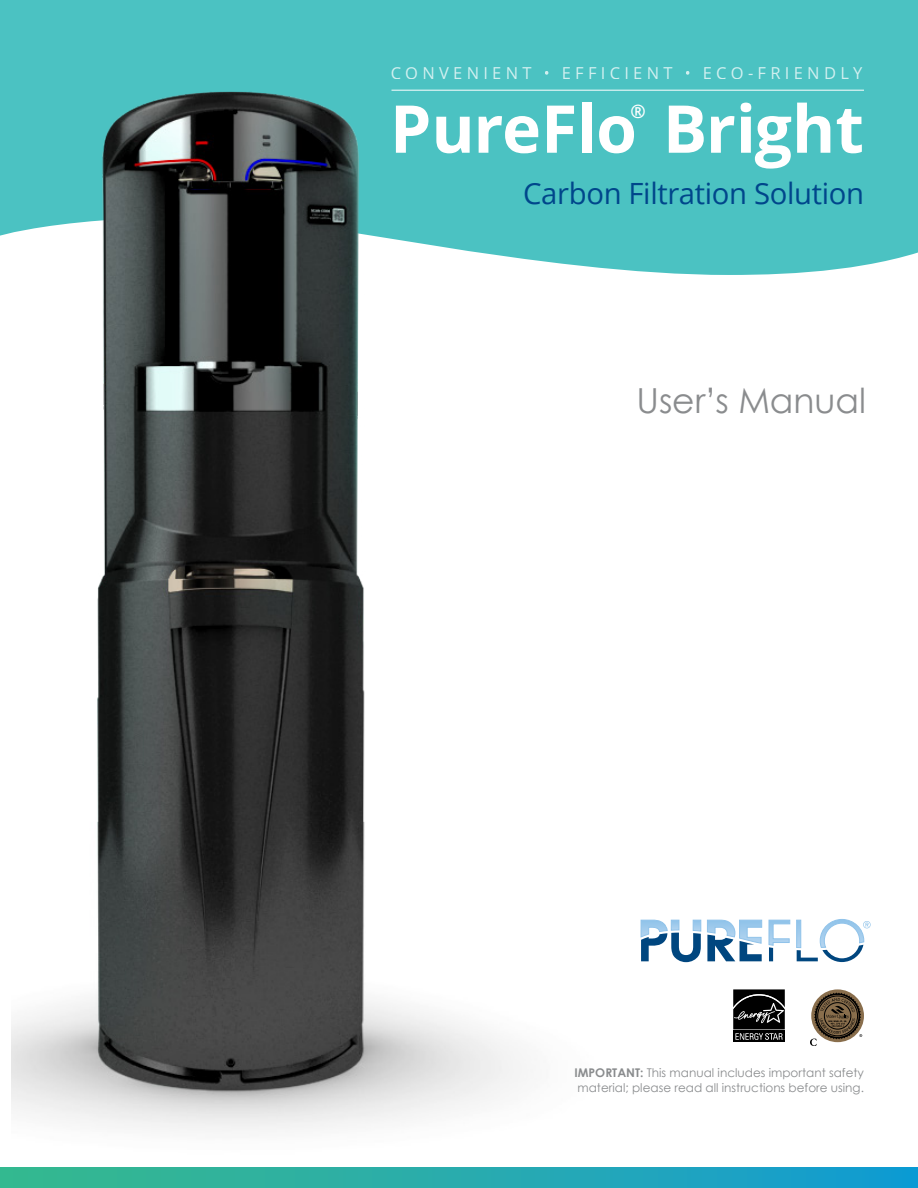
<style>
.page{position:relative;width:918px;height:1188px;background:#fff}
.page>*{position:absolute;margin:0;border:0;box-sizing:border-box;transform-origin:0 0}
.t1{font:700 66px "Open Sans";color:#fff}
.t2{font:34.5px "Century Gothic";color:#8a8c8e}
.t3{font:29.25px "Open Sans";letter-spacing:-.01em;color:#00468b}
.t4{font:700 18.3px "Open Sans";color:#fff}
.t5{font:16.5px "Open Sans";letter-spacing:.26em;color:#fff}
.t6{font:12px/14.4px "Century Gothic";color:#8a8c8e}
.s1{font-weight:700}
</style>
<div class="page">
<div style="left:0;top:0;width:918px;height:273px;background:#4bc2c2"></div>
<img style="left:12px;top:54px;width:786px;height:1077px">
<hr style="left:392px;top:90px;width:472px;height:1px;background:#fff">
<div style="left:0;top:1167px;width:918px;height:21px;background:linear-gradient(to right,#39ba8b,#139cd2)"></div>
<div style="left:733px;top:1031px;width:52px;height:11px;background:#000"></div>
<svg style="left:733px;top:989px;width:52px;height:51px;background:#2c2c2c"></svg>
<svg style="left:811px;top:989px;width:53px;height:53px"></svg>
<svg style="left:810px;top:992px;width:52px;height:54px"></svg>
<svg style="left:641px;top:920px;width:60px;height:42px"></svg>
<svg style="left:707px;top:920px;width:55px;height:41px"></svg>
<svg style="left:769px;top:920px;width:21px;height:41px"></svg>
<svg style="left:796px;top:919px;width:75px;height:43px"></svg>
<h3 class="t5" style="left:391px;top:61px;width:473px">CONVENIENT · EFFICIENT · ECO-FRIENDLY</h3>
<h1 class="t1" style="left:390px;top:82px;width:475px">PureFlo Bright</h1>
<h3 class="t4" style="left:630px;top:99px;width:17px">®</h3>
<h3 class="t3" style="left:523px;top:173px;width:342px">Carbon Filtration Solution</h3>
<h2 class="t2" style="left:637px;top:379px;width:231px">User’s Manual</h2>
<p class="t6" style="left:574px;top:1066px;width:291px"><span class="s1">IMPORTANT:</span> This manual includes important safety material; please read all instructions before using.</p>
</div>
